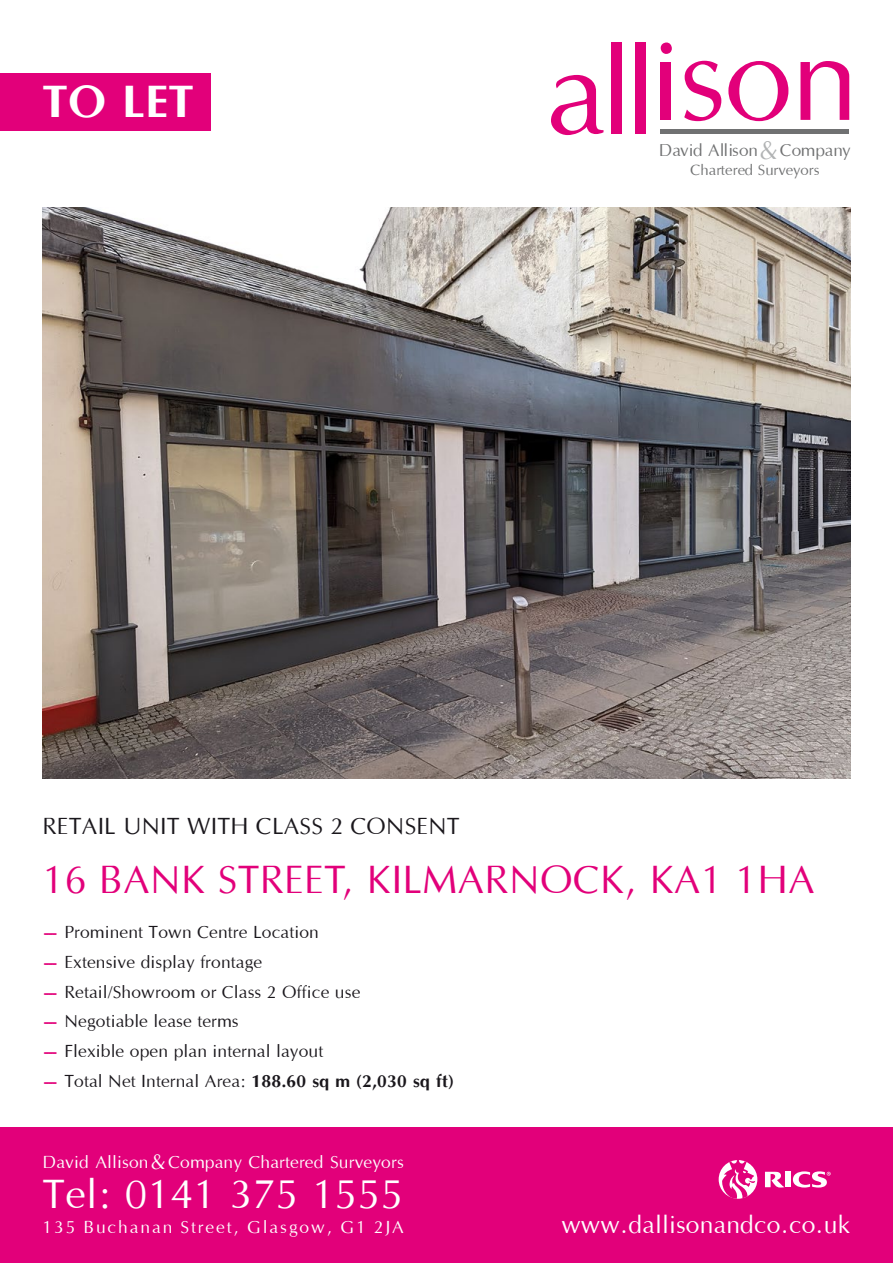
<style>
.page{position:relative;width:893px;height:1263px;background:#fff}
.page>*{position:absolute;margin:0;border:0;box-sizing:border-box;transform-origin:0 0}
.t1{font:700 46.5px "Optane";color:#fff}
.t2{font:42px "Optane";color:#fff}
.t3{font:40.5px "Optane";color:#e2007a}
.t4{font:25.5px "Optane";color:#fff}
.t5{font:24px "Optane";color:#1a171c}
.t6{font:18px/29.7px "Optane";color:#1a171c}
.t7{font:18px "Optane";color:#fff}
.t8{font:18px "Optane";letter-spacing:.1em;color:#fff}
.t9{font:17.7px "Optane";letter-spacing:-.01em;color:#707172}
.t10{font:15.45px "Optane";color:#707172}
.s1{font-size:27.45px;color:#b1b3b4}
.s2{font-weight:700;color:#e2007a}
.s3{font-weight:700}
.s4{font-size:22.5px}
</style>
<div class="page">
<div style="left:0;top:1127px;width:893px;height:136px;background:#e2007a"></div>
<img style="left:43px;top:208px;width:807px;height:571px">
<div style="left:0;top:73px;width:211px;height:58px;background:#e2007a"></div>
<svg style="left:551px;top:75px;width:52px;height:60px"></svg>
<div style="left:611px;top:43px;width:10px;height:91px;background:#e2007a"></div>
<div style="left:636px;top:43px;width:10px;height:91px;background:#e2007a"></div>
<svg style="left:661px;top:43px;width:11px;height:11px"></svg>
<div style="left:661px;top:63px;width:10px;height:57px;background:#e2007a"></div>
<svg style="left:684px;top:61px;width:37px;height:60px"></svg>
<svg style="left:728px;top:61px;width:60px;height:60px"></svg>
<svg style="left:800px;top:61px;width:49px;height:59px"></svg>
<div style="left:661px;top:129px;width:188px;height:5px;background:#707172"></div>
<div style="left:719px;top:1160px;width:38px;height:39px;background:#fff;border-radius:50%"></div>
<svg style="left:721px;top:1160px;width:34px;height:39px"></svg>
<svg style="left:793px;top:1171px;width:38px;height:16px"></svg>
<div style="left:785px;top:1172px;width:6px;height:15px;background:#fff"></div>
<svg style="left:765px;top:1172px;width:19px;height:15px"></svg>
<h1 class="t1" style="left:43px;top:73px;width:153px">TO LET</h1>
<p class="t9" style="left:659px;top:140px;width:194px">David Allison<span class="s1">&amp;</span>Company</p>
<p class="t10" style="left:690px;top:161px;width:131px">Chartered Surveyors</p>
<h3 class="t5" style="left:43px;top:812px;width:419px">RETAIL UNIT WITH CLASS 2 CONSENT</h3>
<h3 class="t3" style="left:43px;top:855px;width:774px">16 BANK STREET, KILMARNOCK, KA1 1HA</h3>
<p class="t6" style="left:43px;top:917px;width:412px"><span class="s2">---</span> Prominent Town Centre Location<br><span class="s2">---</span> Extensive display frontage<br><span class="s2">---</span> Retail/Showroom or Class 2 Office use<br><span class="s2">---</span> Negotiable lease terms<br><span class="s2">---</span> Flexible open plan internal layout<br><span class="s2">---</span> Total Net Internal Area: <span class="s3">188.60 sq m (2,030 sq ft)</span></p>
<p class="t7" style="left:43px;top:1151px;width:363px">David Allison<span class="s4">&amp;</span>Company Chartered Surveyors</p>
<h2 class="t2" style="left:43px;top:1169px;width:363px">Tel: 0141 375 1555</h2>
<p class="t8" style="left:43px;top:1217px;width:363px">135 Buchanan Street, Glasgow, G1 2JA</p>
<h3 class="t4" style="left:561px;top:1210px;width:291px">www.dallisonandco.co.uk</h3>
</div>
